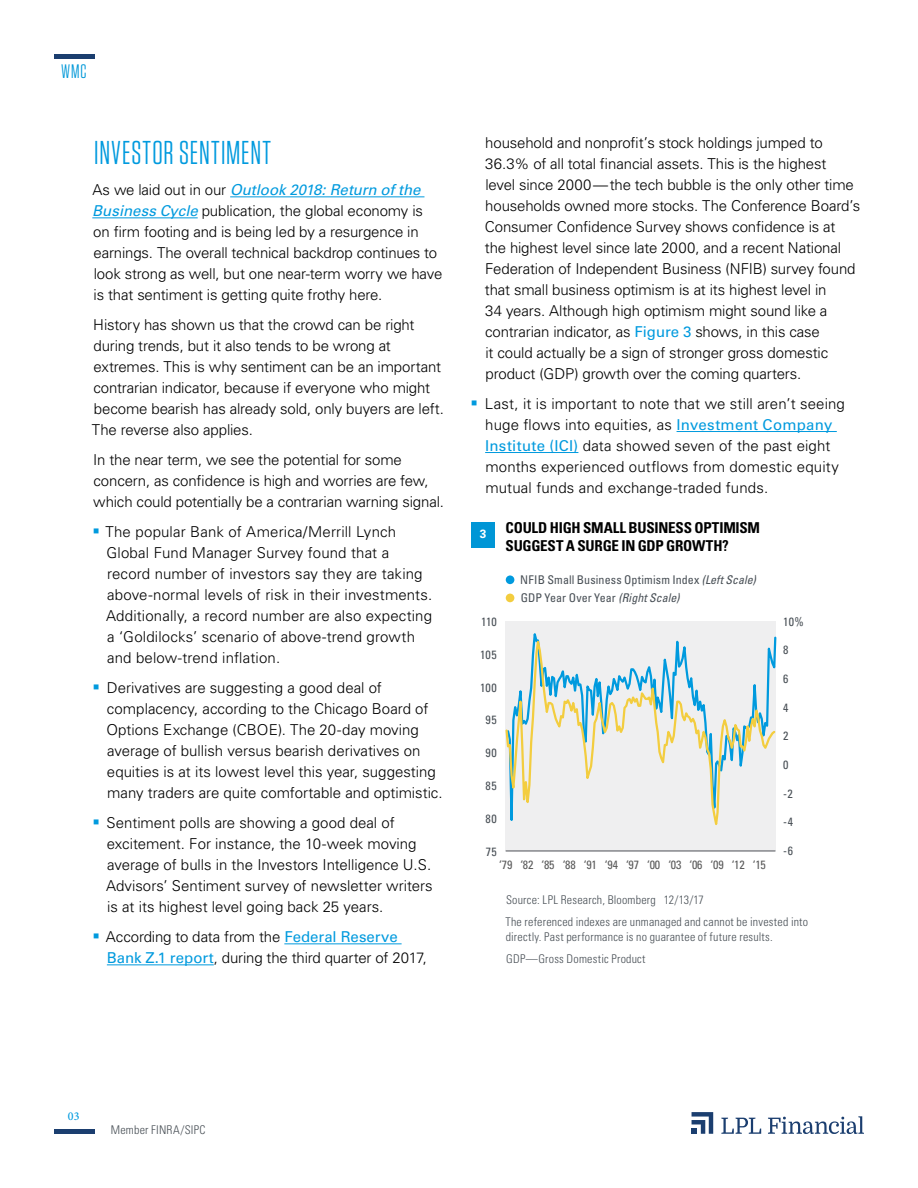
<style>
.page{position:relative;width:918px;height:1188px;background:#fff}
.page>*{position:absolute;margin:0;border:0;box-sizing:border-box;transform-origin:0 0}
.t1{font:33px "Tungsten Narrow";letter-spacing:.03em;color:#009ade}
.t2{font:19.5px "Tungsten Narrow";color:#0098d8}
.t3{font:300 15px/21px "Univers LT Std";letter-spacing:-.005em;color:#000}
.t4{font:700 condensed 15px/18px "Univers LT Std";letter-spacing:-.015em;color:#000}
.t5{font:300 condensed 12px/21.8px "Univers LT Std";letter-spacing:.02em;color:#484f55}
.t6{font:condensed 12px/18.1px "Univers LT Std";letter-spacing:.01em;color:#484f55}
.t7{font:condensed 12px "Univers LT Std";letter-spacing:-.01em;color:#5a5a5a}
.t8{font:500 12px "Minion Pro";color:#009ade}
.t9{font:700 12px "Univers LT Std";color:#fff}
.s1{font-weight:400;font-style:italic;color:#009ade}
.s2{font-weight:400;color:#009ade}
.s3{font-style:italic}
</style>
<div class="page">
<hr style="left:54px;top:1130px;width:40px;height:4px;background:#1b3e6f">
<hr style="left:54px;top:54px;width:40px;height:4px;background:#1b3e6f">
<svg style="left:692px;top:1112px;width:21px;height:22px"></svg>
<svg style="left:721px;top:1118px;width:40px;height:16px"></svg>
<svg style="left:768px;top:1116px;width:96px;height:18px"></svg>
<hr style="left:230px;top:196px;width:194px;height:1px;background:#009ade">
<hr style="left:92px;top:217px;width:106px;height:1px;background:#009ade">
<hr style="left:284px;top:943px;width:118px;height:1px;background:#009ade">
<hr style="left:107px;top:964px;width:107px;height:1px;background:#009ade">
<hr style="left:677px;top:431px;width:160px;height:1px;background:#009ade">
<hr style="left:485px;top:452px;width:93px;height:1px;background:#009ade">
<div style="left:471px;top:522px;width:24px;height:25px;background:#0096d6"></div>
<div style="left:505px;top:621px;width:271px;height:231px;background:#efeff0"></div>
<svg style="left:505px;top:629px;width:272px;height:209px"></svg>
<hr style="left:506px;top:851px;width:269px;height:1px;background:#4d4f55">
<div style="left:506px;top:575px;width:8px;height:9px;background:#009ade;border-radius:50%"></div>
<div style="left:506px;top:594px;width:8px;height:8px;background:#f3cd3f;border-radius:50%"></div>
<h2 class="t2" style="left:61px;top:62px;width:27px">WMC</h2>
<h1 class="t1" style="left:94px;top:136px;width:178px">INVESTOR SENTIMENT</h1>
<p class="t3" style="left:92px;top:180px;width:352px">As we laid out in our <span class="s1">Outlook 2018: Return of the Business Cycle</span> publication, the global economy is on firm footing and is being led by a resurgence in earnings. The overall technical backdrop continues to look strong as well, but one near-term worry we have is that sentiment is getting quite frothy here.</p>
<p class="t3" style="left:92px;top:315px;width:354px">History has shown us that the crowd can be right during trends, but it also tends to be wrong at extremes. This is why sentiment can be an important contrarian indicator, because if everyone who might become bearish has already sold, only buyers are left.<br>The reverse also applies.</p>
<p class="t3" style="left:93px;top:450px;width:352px">In the near term, we see the potential for some concern, as confidence is high and worries are few, which could potentially be a contrarian warning signal.</p>
<p class="t3" style="left:105px;top:522px;width:328px">The popular Bank of America/Merrill Lynch Global Fund Manager Survey found that a record number of investors say they are taking above-normal levels of risk in their investments.<br>Additionally, a record number are also expecting a ‘Goldilocks’ scenario of above-trend growth and below-trend inflation.</p>
<p class="t3" style="left:106px;top:678px;width:338px">Derivatives are suggesting a good deal of complacency, according to the Chicago Board of Options Exchange (CBOE). The 20-day moving average of bullish versus bearish derivatives on equities is at its lowest level this year, suggesting many traders are quite comfortable and optimistic.</p>
<p class="t3" style="left:106px;top:813px;width:328px">Sentiment polls are showing a good deal of excitement. For instance, the 10-week moving average of bulls in the Investors Intelligence U.S.<br>Advisors’ Sentiment survey of newsletter writers is at its highest level going back 25 years.</p>
<p class="t3" style="left:106px;top:927px;width:323px">According to data from the <span class="s2">Federal Reserve<br>Bank Z.1 report</span>, during the third quarter of 2017,</p>
<p class="t3" style="left:485px;top:132px;width:377px">household and nonprofit’s stock holdings jumped to 36.3% of all total financial assets. This is the highest<br>level since 2000—the tech bubble is the only other time households owned more stocks. The Conference Board’s Consumer Confidence Survey shows confidence is at the highest level since late 2000, and a recent National Federation of Independent Business (NFIB) survey found that small business optimism is at its highest level in<br>34 years. Although high optimism might sound like a contrarian indicator, as <span class="s2">Figure 3</span> shows, in this case<br>it could actually be a sign of stronger gross domestic product (GDP) growth over the coming quarters.</p>
<p class="t3" style="left:485px;top:393px;width:361px">Last, it is important to note that we still aren’t seeing huge flows into equities, as <span class="s2">Investment Company Institute (ICI)</span> data showed seven of the past eight months experienced outflows from domestic equity mutual funds and exchange-traded funds.</p>
<p class="t4" style="left:506px;top:518px;width:256px">COULD HIGH SMALL BUSINESS OPTIMISM<br>SUGGEST A SURGE IN GDP GROWTH?</p>
<p class="t9" style="left:480px;top:527px;width:8px">3</p>
<p class="t6" style="left:481px;top:612px;width:17px">110</p>
<p class="t6" style="left:480px;top:645px;width:18px">105</p>
<p class="t6" style="left:480px;top:678px;width:18px">100</p>
<p class="t6" style="left:486px;top:711px;width:13px">95</p>
<p class="t6" style="left:485px;top:744px;width:13px">90</p>
<p class="t6" style="left:486px;top:777px;width:13px">85</p>
<p class="t6" style="left:485px;top:809px;width:13px">80</p>
<p class="t6" style="left:486px;top:842px;width:13px">75</p>
<p class="t6" style="left:520px;top:571px;width:237px">NFIB Small Business Optimism Index <span class="s3">(Left Scale)<br></span>GDP Year Over Year <span class="s3">(Right Scale)</span></p>
<p class="t7" style="left:499px;top:857px;width:268px">‘79 ‘82 ‘85 ‘88 ‘91 ‘94 ‘97 ‘00 ‘03 ‘06 ‘09 ‘12 ‘15</p>
<p class="t6" style="left:783px;top:612px;width:22px">10%</p>
<p class="t6" style="left:783px;top:641px;width:7px">8</p>
<p class="t6" style="left:783px;top:670px;width:7px">6</p>
<p class="t6" style="left:783px;top:698px;width:7px">4</p>
<p class="t6" style="left:783px;top:727px;width:7px">2</p>
<p class="t6" style="left:783px;top:756px;width:7px">0</p>
<p class="t6" style="left:783px;top:784px;width:11px">-2</p>
<p class="t6" style="left:783px;top:813px;width:11px">-4</p>
<p class="t6" style="left:783px;top:842px;width:11px">-6</p>
<p class="t5" style="left:505px;top:889px;width:304px">Source: LPL Research, Bloomberg 12/13/17<br>The referenced indexes are unmanaged and cannot be invested into</p>
<p class="t5" style="left:506px;top:926px;width:268px">directly. Past performance is no guarantee of future results.<br>GDP—Gross Domestic Product</p>
<p class="t8" style="left:68px;top:1108px;width:13px">03</p>
<p class="t5" style="left:111px;top:1119px;width:96px">Member FINRA/SIPC</p>
</div>
